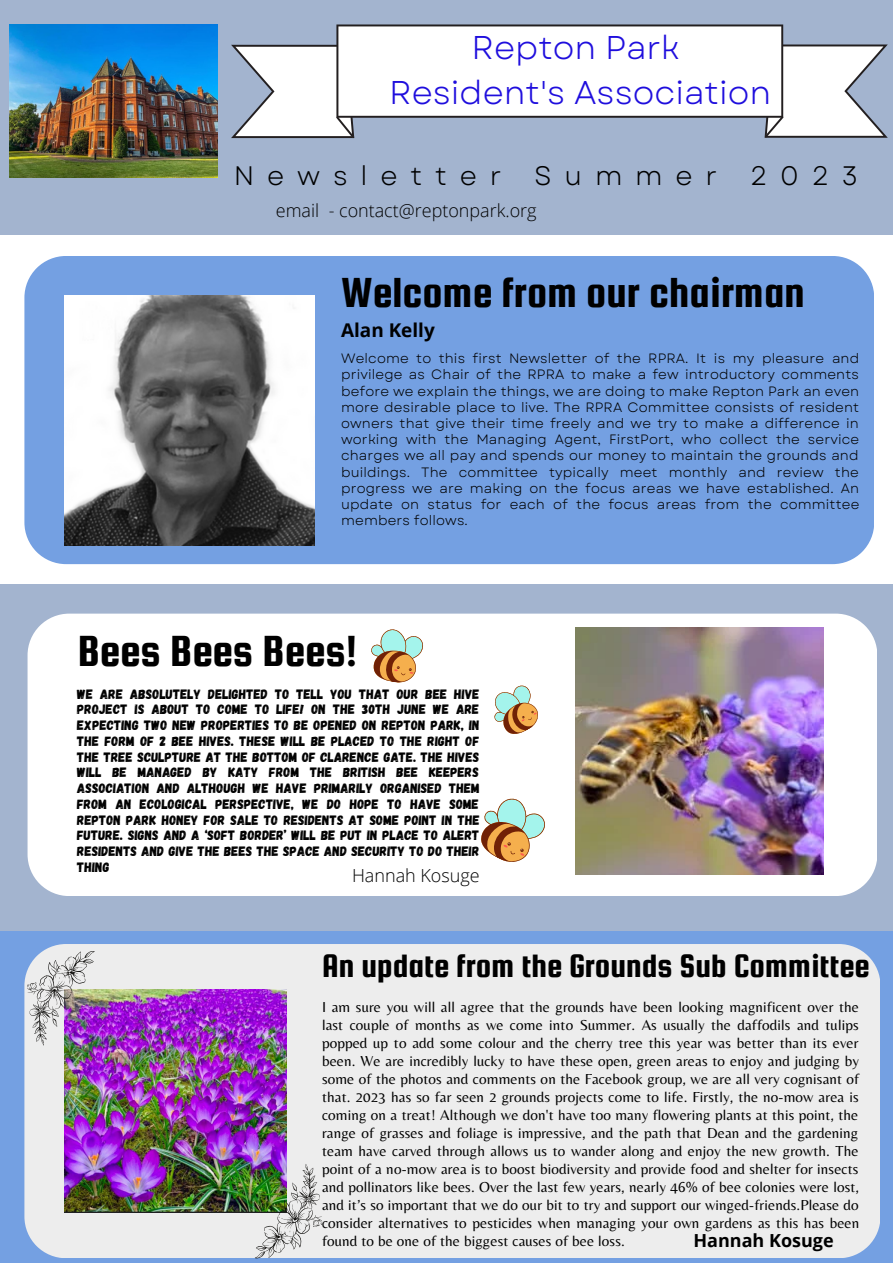
<style>
.page{position:relative;width:893px;height:1264px;background:#fff}
.page>*{position:absolute;margin:0;border:0;box-sizing:border-box;transform-origin:0 0}
.t1{font:46.65px "Squada One";color:#000}
.t2{font:45px "Squada One";color:#000}
.t3{font:34.65px "Squada One";color:#000}
.t4{font:32.85px "Garet";color:#1f0edd}
.t5{font:26.7px "Garet";letter-spacing:.48em;color:#000}
.t6{font:700 18.9px "Open Sans";color:#000}
.t7{font:300 18px "Open Sans";color:#000}
.t8{font:700 18px "Open Sans";color:#000}
.t9{font:15px/18px "Belleza";letter-spacing:.01em;color:#000;text-align:justify}
.t10{font:13.5px/16.2px "Garet";letter-spacing:.01em;color:#000;text-align:justify}
.t11{font:13.5px/15.8px "Gagalin";letter-spacing:.01em;color:#000;text-align:justify}
</style>
<div class="page">
<div style="left:0;top:0;width:892px;height:1262px;background:#a3b4cf"></div>
<div style="left:0;top:235px;width:892px;height:348px;background:#fff"></div>
<div style="left:0;top:931px;width:892px;height:331px;background:#74a0e2"></div>
<svg style="left:231px;top:24px;width:656px;height:114px"></svg>
<div style="left:24px;top:256px;width:849px;height:308px;background:#74a0e2"></div>
<img style="left:64px;top:295px;width:250px;height:250px">
<div style="left:28px;top:613px;width:848px;height:283px;background:#fff"></div>
<svg style="left:469px;top:788px;width:82px;height:83px;background:#e1dbca"></svg>
<img style="left:575px;top:627px;width:248px;height:247px">
<svg style="left:484px;top:679px;width:62px;height:62px;background:#e1dccb"></svg>
<svg style="left:365px;top:625px;width:60px;height:61px;background:#d6cfb7"></svg>
<div style="left:24px;top:944px;width:856px;height:313px;background:#ededed"></div>
<img style="left:64px;top:989px;width:223px;height:223px">
<img style="left:10px;top:24px;width:208px;height:153px">
<img style="left:255px;top:1163px;width:67px;height:95px">
<img style="left:27px;top:951px;width:68px;height:94px">
<p class="t4" style="left:471px;top:24px;width:210px">Repton Park</p>
<p class="t4" style="left:389px;top:69px;width:383px">Resident's Association</p>
<p class="t5" style="left:234px;top:157px;width:625px">Newsletter Summer 2023</p>
<p class="t7" style="left:276px;top:198px;width:262px">email - contact@reptonpark.org</p>
<p class="t2" style="left:341px;top:268px;width:465px">Welcome from our chairman</p>
<p class="t6" style="left:341px;top:316px;width:95px">Alan Kelly</p>
<p class="t10" style="left:341px;top:350px;width:519px">Welcome to this first Newsletter of the RPRA. It is my pleasure and privilege as Chair of the RPRA to make a few introductory comments before we explain the things, we are doing to make Repton Park an even more desirable place to live. The RPRA Committee consists of resident owners that give their time freely and we try to make a difference in working with the Managing Agent, FirstPort, who collect the service charges we all pay and spends our money to maintain the grounds and buildings. The committee typically meet monthly and review the progress we are making on the focus areas we have established. An update on status for each of the focus areas from the committee members follows.</p>
<p class="t1" style="left:78px;top:626px;width:281px">Bees Bees Bees!</p>
<p class="t11" style="left:77px;top:685px;width:404px">WE ARE ABSOLUTELY DELIGHTED TO TELL YOU THAT OUR BEE HIVE PROJECT IS ABOUT TO COME TO LIFE! ON THE 30TH JUNE WE ARE EXPECTING TWO NEW PROPERTIES TO BE OPENED ON REPTON PARK, IN THE FORM OF 2 BEE HIVES. THESE WILL BE PLACED TO THE RIGHT OF THE TREE SCULPTURE AT THE BOTTOM OF CLARENCE GATE. THE HIVES WILL BE MANAGED BY KATY FROM THE BRITISH BEE KEEPERS ASSOCIATION AND ALTHOUGH WE HAVE PRIMARILY ORGANISED THEM FROM AN ECOLOGICAL PERSPECTIVE, WE DO HOPE TO HAVE SOME REPTON PARK HONEY FOR SALE TO RESIDENTS AT SOME POINT IN THE FUTURE. SIGNS AND A ‘SOFT BORDER’ WILL BE PUT IN PLACE TO ALERT RESIDENTS AND GIVE THE BEES THE SPACE AND SECURITY TO DO THEIR THING</p>
<p class="t7" style="left:352px;top:862px;width:129px">Hannah Kosuge</p>
<p class="t3" style="left:322px;top:947px;width:549px">An update from the Grounds Sub Committee</p>
<p class="t9" style="left:322px;top:997px;width:539px">I am sure you will all agree that the grounds have been looking magnificent over the last couple of months as we come into Summer. As usually the daffodils and tulips popped up to add some colour and the cherry tree this year was better than its ever been. We are incredibly lucky to have these open, green areas to enjoy and judging by some of the photos and comments on the Facebook group, we are all very cognisant of that. 2023 has so far seen 2 grounds projects come to life. Firstly, the no-mow area is coming on a treat! Although we don't have too many flowering plants at this point, the range of grasses and foliage is impressive, and the path that Dean and the gardening team have carved through allows us to wander along and enjoy the new growth. The point of a no-mow area is to boost biodiversity and provide food and shelter for insects and pollinators like bees. Over the last few years, nearly 46% of bee colonies were lost, and it’s so important that we do our bit to try and support our winged-friends.Please do consider alternatives to pesticides when managing your own gardens as this has been found to be one of the biggest causes of bee loss.</p>
<p class="t8" style="left:693px;top:1227px;width:142px">Hannah Kosuge</p>
</div>
